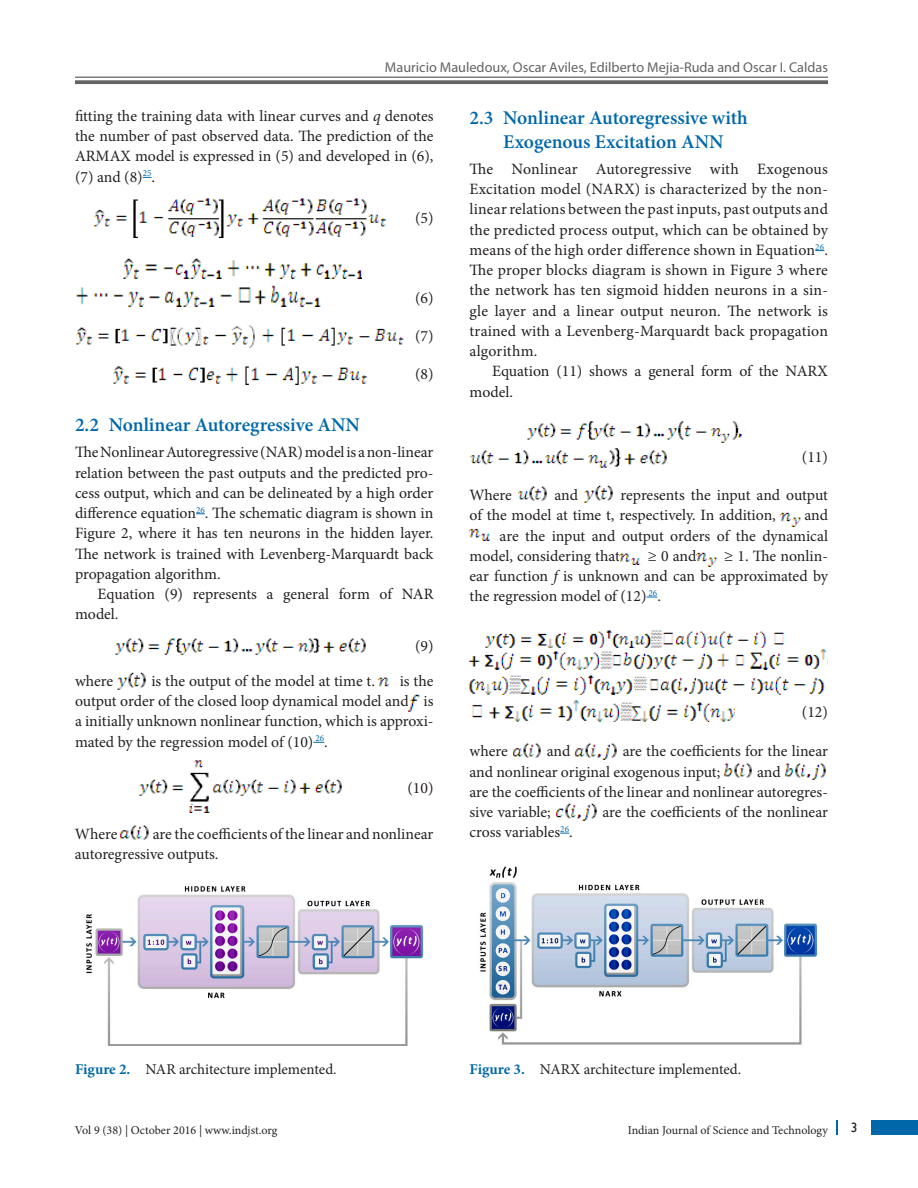
<style>
.page{position:relative;width:918px;height:1188px;background:#fff}
.page>*{position:absolute;margin:0;border:0;box-sizing:border-box;transform-origin:0 0}
.t1{font:600 19.5px/24px "Minion Pro";color:#0068a9;text-align:center}
.t2{font:15.75px/20.2px "Minion Pro";color:#231f20}
.t3{font:15px "Minion Pro";letter-spacing:-.005em;color:#231f20}
.t4{font:14.25px "Myriad Pro";color:#636366}
.t5{font:13.5px "Gill Sans";color:#231f20}
.t6{font:12px "Minion Pro";color:#231f20}
.s1{font-style:italic}
.s2{font-weight:700;color:#0068a9}
</style>
<div class="page">
<hr style="left:75px;top:77px;width:753px;height:1px;background:#636366">
<svg style="left:75px;top:80px;width:753px;height:4px;fill:#636366"></svg>
<div style="left:872px;top:1120px;width:46px;height:15px;background:#0068a9"></div>
<svg style="left:836px;top:1120px;width:1px;height:15px"></svg>
<img style="left:527px;top:421px;width:218px;height:22px">
<img style="left:470px;top:448px;width:197px;height:20px">
<img style="left:518px;top:486px;width:29px;height:15px">
<img style="left:584px;top:485px;width:29px;height:18px">
<img style="left:781px;top:512px;width:21px;height:14px">
<img style="left:470px;top:528px;width:21px;height:13px">
<img style="left:620px;top:553px;width:21px;height:12px">
<img style="left:696px;top:552px;width:22px;height:15px">
<img style="left:486px;top:630px;width:299px;height:18px">
<img style="left:470px;top:649px;width:358px;height:21px">
<img style="left:469px;top:675px;width:356px;height:19px">
<img style="left:471px;top:700px;width:264px;height:21px">
<img style="left:512px;top:743px;width:29px;height:15px">
<img style="left:575px;top:743px;width:42px;height:17px">
<img style="left:724px;top:763px;width:28px;height:15px">
<img style="left:784px;top:763px;width:42px;height:17px">
<img style="left:555px;top:803px;width:42px;height:18px">
<img style="left:94px;top:198px;width:293px;height:39px">
<img style="left:123px;top:258px;width:238px;height:20px">
<img style="left:75px;top:285px;width:246px;height:21px">
<img style="left:77px;top:325px;width:327px;height:22px">
<img style="left:114px;top:366px;width:254px;height:18px">
<img style="left:116px;top:638px;width:250px;height:17px">
<img style="left:117px;top:672px;width:29px;height:18px">
<img style="left:379px;top:677px;width:11px;height:10px">
<img style="left:409px;top:694px;width:11px;height:18px">
<img style="left:139px;top:760px;width:203px;height:53px">
<img style="left:120px;top:825px;width:29px;height:15px">
<img style="left:86px;top:886px;width:338px;height:160px">
<img style="left:480px;top:867px;width:338px;height:178px">
<p class="t4" style="left:385px;top:59px;width:445px">Mauricio Mauledoux, Oscar Aviles, Edilberto Mejia-Ruda and Oscar I. Caldas</p>
<p class="t2" style="left:75px;top:106px;width:360px;text-align:justify">fitting the training data with linear curves and <span class="s1">q</span> denotes the number of past observed data. The prediction of the ARMAX model is expressed in (5) and developed in (6), (7) and (8)<sup>25</sup>.</p>
<p class="t2" style="left:415px;top:208px;width:20px">(5)</p>
<p class="t2" style="left:415px;top:288px;width:20px">(6)</p>
<p class="t2" style="left:415px;top:326px;width:20px">(7)</p>
<p class="t2" style="left:415px;top:364px;width:20px">(8)</p>
<p class="t1" style="left:75px;top:413px;width:286px">2.2 Nonlinear Autoregressive ANN</p>
<p class="t2" style="left:75px;top:442px;width:360px;text-align:justify">The Nonlinear Autoregressive (NAR) model is a non-linear relation between the past outputs and the predicted pro&shy;cess output, which and can be delineated by a high order difference equation<sup>26</sup>. The schematic diagram is shown in Figure 2, where it has ten neurons in the hidden layer.<br>The network is trained with Levenberg-Marquardt back propagation algorithm.</p>
<p class="t2" style="left:75px;top:584px;width:360px;text-indent:23px">Equation (9) represents a general form of NAR model.</p>
<p class="t2" style="left:415px;top:636px;width:20px">(9)</p>
<p class="t2" style="left:75px;top:671px;width:40px">where</p>
<p class="t2" style="left:151px;top:671px;width:225px">is the output of the model at time t.</p>
<p class="t2" style="left:75px;top:671px;width:360px;text-align:justify;text-indent:325px">is the output order of the closed loop dynamical model and is a initially unknown nonlinear function, which is approxi&shy;mated by the regression model of (10) <sup>26</sup>.</p>
<p class="t2" style="left:407px;top:778px;width:28px">(10)</p>
<p class="t2" style="left:75px;top:824px;width:44px">Where</p>
<p class="t2" style="left:75px;top:824px;width:360px;text-indent:78px">are the coefficients of the linear and nonlinear autoregressive outputs.</p>
<p class="t1" style="left:470px;top:105px;width:280px">2.3 Nonlinear Autoregressive with<br>Exogenous Excitation ANN</p>
<p class="t2" style="left:469px;top:159px;width:360px;text-align:justify">The Nonlinear Autoregressive with Exogenous Excitation model (NARX) is characterized by the non&shy;linear relations between the past inputs, past outputs and the predicted process output, which can be obtained by means of the high order difference shown in Equation<sup>26</sup>.<br>The proper blocks diagram is shown in Figure 3 where the network has ten sigmoid hidden neurons in a sin&shy;gle layer and a linear output neuron. The network is trained with a Levenberg-Marquardt back propagation algorithm.</p>
<p class="t2" style="left:469px;top:361px;width:360px;text-indent:23px">Equation (11) shows a general form of the NARX model.</p>
<p class="t2" style="left:802px;top:447px;width:28px">(11)</p>
<p class="t2" style="left:470px;top:485px;width:44px">Where</p>
<p class="t2" style="left:554px;top:485px;width:25px">and</p>
<p class="t2" style="left:469px;top:485px;width:360px;text-indent:151px">represents the input and output of the model at time t, respectively. In addition,</p>
<p class="t2" style="left:804px;top:505px;width:25px">and</p>
<p class="t2" style="left:500px;top:526px;width:330px">are the input and output orders of the dynamical</p>
<p class="t2" style="left:470px;top:546px;width:152px">model, considering that</p>
<p class="t2" style="left:648px;top:546px;width:50px">≥ 0 and</p>
<p class="t2" style="left:469px;top:546px;width:360px;text-align:justify;text-indent:255px">≥ 1. The nonlin&shy;ear function <span class="s1">f</span> is unknown and can be approximated by the regression model of (12) <sup>26</sup>.</p>
<p class="t2" style="left:802px;top:702px;width:28px">(12)</p>
<p class="t2" style="left:470px;top:741px;width:360px;text-indent:153px">are the coefficients for the linear and nonlinear original exogenous input;</p>
<p class="t2" style="left:470px;top:741px;width:40px">where</p>
<p class="t2" style="left:547px;top:741px;width:25px">and</p>
<p class="t2" style="left:469px;top:762px;width:360px;text-indent:288px">and<br>are the coefficients of the linear and nonlinear autoregres&shy;sive variable;</p>
<p class="t2" style="left:603px;top:802px;width:227px">are the coefficients of the nonlinear</p>
<p class="t2" style="left:470px;top:822px;width:105px">cross variables<sup>26</sup>.</p>
<p class="t3" style="left:75px;top:1059px;width:263px"><span class="s2">Figure 2.</span> NAR architecture implemented.</p>
<p class="t3" style="left:470px;top:1059px;width:273px"><span class="s2">Figure 3.</span> NARX architecture implemented.</p>
<p class="t6" style="left:75px;top:1123px;width:204px">Vol 9 (38) | October 2016 | www.indjst.org</p>
<p class="t6" style="left:628px;top:1123px;width:202px">Indian Journal of Science and Technology</p>
<p class="t5" style="left:851px;top:1119px;width:8px">3</p>
</div>
